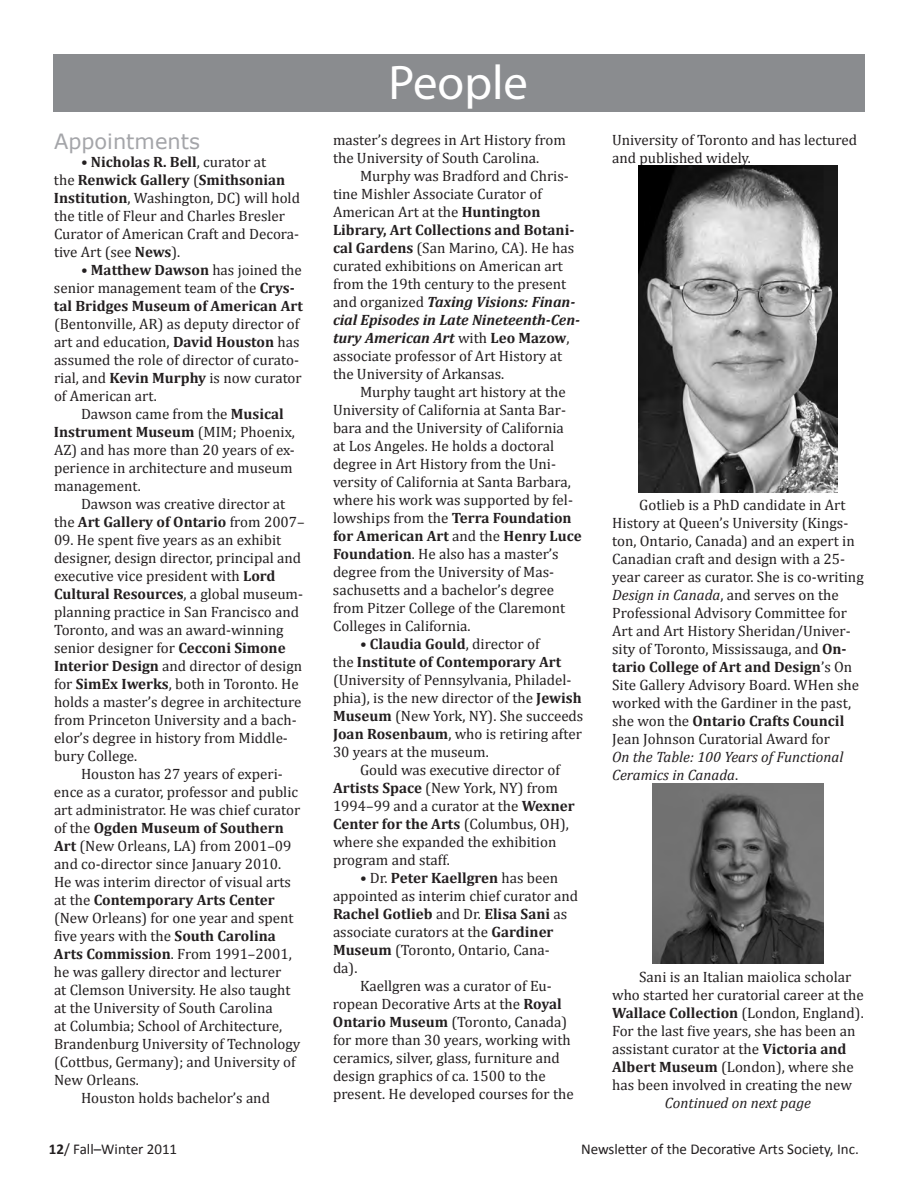
<style>
.page{position:relative;width:918px;height:1188px;background:#fff}
.page>*{position:absolute;margin:0;border:0;box-sizing:border-box;transform-origin:0 0}
.Dept_Head{font:48.75px "Myriad";color:#fff}
.Body_text{font:21px "Verdana";color:#a4a5a9}
.Body_text-2{font:15px/18px "Cambria";color:#231f20}
.t1{font:15px "Calibri";color:#231f20}
.Body_text-3{font:italic 15px "Cambria";color:#231f20}
.s1{font-weight:700}
.s2{font-weight:700;font-style:italic}
.s3{font-style:italic}
</style>
<div class="page">
<div style="left:53px;top:54px;width:812px;height:58px;background:#8a8c8f"></div>
<img style="left:639px;top:166px;width:198px;height:326px">
<img style="left:652px;top:783px;width:172px;height:181px">
<p class="Body_text" style="left:54px;top:128px;width:148px">Appointments</p>
<p class="Body_text-2" style="left:54px;top:153px;width:248px;text-indent:27px">• <span class="s1">Nicholas R. Bell</span>, curator at<br>the <span class="s1">Renwick Gallery</span> (<span class="s1">Smithsonian Institution</span>, Washington, DC) will hold the title of Fleur and Charles Bresler Curator of American Craft and Decora&shy;tive Art (see <span class="s1">News</span>).</p>
<p class="Body_text-2" style="left:54px;top:261px;width:250px;text-indent:27px">• <span class="s1">Matthew Dawson</span> has joined the senior management team of the <span class="s1">Crys&shy;tal Bridges Museum of American Art </span>(Bentonville, AR) as deputy director of art and education, <span class="s1">David Houston</span> has assumed the role of director of curato&shy;rial, and <span class="s1">Kevin Murphy</span> is now curator of American art.</p>
<p class="Body_text-2" style="left:54px;top:405px;width:243px;text-indent:27px">Dawson came from the <span class="s1">Musical<br>Instrument Museum</span> (MIM; Phoenix,<br>AZ) and has more than 20 years of ex&shy;perience in architecture and museum management.</p>
<p class="Body_text-2" style="left:54px;top:495px;width:252px;text-align:center">Dawson was creative director at<br>the <span class="s1">Art Gallery of Ontario</span> from 2007–</p>
<p class="Body_text-2" style="left:54px;top:531px;width:251px">09. He spent five years as an exhibit designer, design director, principal and executive vice president with <span class="s1">Lord Cultural Resources</span>, a global museum&shy;planning practice in San Francisco and Toronto, and was an award-winning senior designer for <span class="s1">Cecconi Simone Interior Design</span> and director of design for <span class="s1">SimEx Iwerks</span>, both in Toronto. He holds a master’s degree in architecture from Princeton University and a bach&shy;elor’s degree in history from Middle&shy;bury College.</p>
<p class="Body_text-2" style="left:54px;top:765px;width:248px;text-indent:27px">Houston has 27 years of experi&shy;ence as a curator, professor and public art administrator. He was chief curator of the <span class="s1">Ogden Museum of Southern Art</span> (New Orleans, LA) from 2001–09 and co-director since January 2010.<br>He was interim director of visual arts at the <span class="s1">Contemporary Arts Center </span>(New Orleans) for one year and spent five years with the <span class="s1">South Carolina Arts Commission</span>. From 1991–2001, he was gallery director and lecturer<br>at Clemson University. He also taught at the University of South Carolina<br>at Columbia; School of Architecture, Brandenburg University of Technology (Cottbus, Germany); and University of New Orleans.</p>
<p class="Body_text-2" style="left:81px;top:1089px;width:191px">Houston holds bachelor’s and</p>
<p class="Dept_Head" style="left:388px;top:58px;width:141px">People</p>
<p class="Body_text-2" style="left:333px;top:130px;width:234px">master’s degrees in Art History from the University of South Carolina.</p>
<p class="Body_text-2" style="left:333px;top:166px;width:249px;text-indent:27px">Murphy was Bradford and Chris&shy;tine Mishler Associate Curator of American Art at the <span class="s1">Huntington Library, Art Collections and Botani&shy;cal Gardens</span> (San Marino, CA). He has curated exhibitions on American art from the 19th century to the present and organized <span class="s2">Taxing Visions: Finan&shy;cial Episodes in Late Nineteenth-Cen&shy;tury American Art</span> with <span class="s1">Leo Mazow</span>, associate professor of Art History at the University of Arkansas.</p>
<p class="Body_text-2" style="left:333px;top:382px;width:250px;text-indent:27px">Murphy taught art history at the University of California at Santa Bar&shy;bara and the University of California<br>at Los Angeles. He holds a doctoral degree in Art History from the Uni&shy;versity of California at Santa Barbara, where his work was supported by fel&shy;lowships from the <span class="s1">Terra Foundation for American Art</span> and the <span class="s1">Henry Luce Foundation</span>. He also has a master’s degree from the University of Mas&shy;sachusetts and a bachelor’s degree from Pitzer College of the Claremont Colleges in California.</p>
<p class="Body_text-2" style="left:333px;top:634px;width:252px;text-indent:27px">• <span class="s1">Claudia Gould</span>, director of<br>the <span class="s1">Institute of Contemporary Art </span>(University of Pennsylvania, Philadel&shy;phia), is the new director of the <span class="s1">Jewish Museum</span> (New York, NY). She succeeds <span class="s1">Joan Rosenbaum</span>, who is retiring after 30 years at the museum.</p>
<p class="Body_text-2" style="left:333px;top:760px;width:243px;text-indent:27px">Gould was executive director of<br><span class="s1">Artists Space</span> (New York, NY) from<br>1994–99 and a curator at the <span class="s1">Wexner<br>Center for the Arts</span> (Columbus, OH), where she expanded the exhibition program and staff.</p>
<p class="Body_text-2" style="left:333px;top:868px;width:247px;text-indent:27px">• Dr. <span class="s1">Peter Kaellgren</span> has been appointed as interim chief curator and<br><span class="s1">Rachel Gotlieb</span> and Dr. <span class="s1">Elisa Sani</span> as associate curators at the <span class="s1">Gardiner<br>Museum</span> (Toronto, Ontario, Cana-<br>da).</p>
<p class="Body_text-2" style="left:333px;top:976px;width:242px;text-indent:27px">Kaellgren was a curator of Eu&shy;ropean Decorative Arts at the <span class="s1">Royal Ontario Museum</span> (Toronto, Canada) for more than 30 years, working with ceramics, silver, glass, furniture and design graphics of ca. 1500 to the present. He developed courses for the</p>
<p class="Body_text-2" style="left:612px;top:130px;width:246px">University of Toronto and has lectured and published widely.</p>
<p class="Body_text-2" style="left:612px;top:496px;width:253px;text-indent:27px">Gotlieb is a PhD candidate in Art History at Queen’s University (Kings&shy;ton, Ontario, Canada) and an expert in Canadian craft and design with a 25- year career as curator. She is co-writing <span class="s3">Design in Canada</span>, and serves on the Professional Advisory Committee for Art and Art History Sheridan/Univer&shy;sity of Toronto, Mississauga, and <span class="s1">On&shy;tario College of Art and Design</span>’s On Site Gallery Advisory Board. WHen she worked with the Gardiner in the past, she won the <span class="s1">Ontario Crafts Council </span>Jean Johnson Curatorial Award for<br><span class="s3">On the Table: 100 Years of Functional Ceramics in Canada</span>.</p>
<p class="Body_text-2" style="left:612px;top:967px;width:253px;text-indent:27px">Sani is an Italian maiolica scholar who started her curatorial career at the <span class="s1">Wallace Collection</span> (London, England).<br>For the last five years, she has been an assistant curator at the <span class="s1">Victoria and Albert Museum</span> (London), where she has been involved in creating the new</p>
<p class="Body_text-3" style="left:665px;top:1094px;width:148px">Continued on next page</p>
<p class="t1" style="left:49px;top:1139px;width:130px"><span class="s1">12</span>/ Fall–Winter 2011</p>
<p class="t1" style="left:581px;top:1139px;width:279px">Newsletter of the Decorative Arts Society, Inc.</p>
</div>
